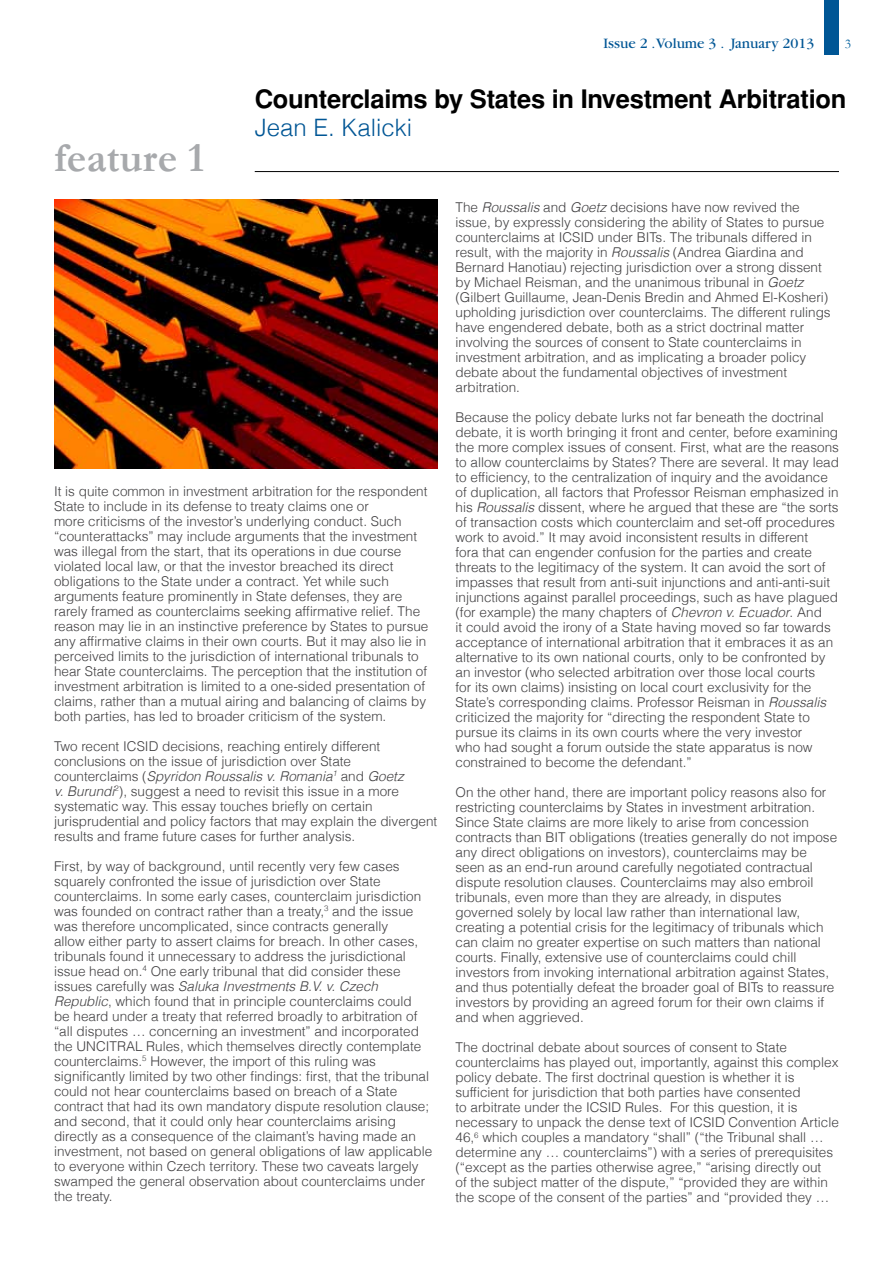
<style>
.page{position:relative;width:893px;height:1263px;background:#fff}
.page>*{position:absolute;margin:0;border:0;box-sizing:border-box;transform-origin:0 0}
.t1{font:700 42px "Garamond";color:#a7a9ac}
.t2{font:700 25.5px "Helvetica";letter-spacing:-.01em;color:#000}
.t3{font:300 24px "Helvetica";color:#005695}
.t4{font:15px "Garamond";color:#005695}
.t5{font:300 13.5px/15px "Helvetica";color:#414042}
.t6{font:13.5px "Garamond";color:#00609d}
.s1{font-style:italic}
</style>
<div class="page">
<div style="left:824px;top:0;width:14px;height:54px;background:#005695"></div>
<hr style="left:255px;top:171px;width:584px;height:1px;background:#000">
<img style="left:54px;top:200px;width:383px;height:269px">
<p class="t4" style="left:604px;top:35px;width:212px">Issue 2 .Volume 3 . January 2013</p>
<p class="t6" style="left:845px;top:36px;width:8px">3</p>
<h1 class="t1" style="left:54px;top:132px;width:152px">feature 1</h1>
<h2 class="t2" style="left:255px;top:84px;width:593px">Counterclaims by States in Investment Arbitration</h2>
<h3 class="t3" style="left:255px;top:113px;width:159px">Jean E. Kalicki</h3>
<p class="t5" style="left:54px;top:483px;width:376px">It is quite common in investment arbitration for the respondent State to include in its defense to treaty claims one or<br>more criticisms of the investor’s underlying conduct. Such “counterattacks” may include arguments that the investment was illegal from the start, that its operations in due course violated local law, or that the investor breached its direct obligations to the State under a contract. Yet while such arguments feature prominently in State defenses, they are rarely framed as counterclaims seeking affirmative relief. The reason may lie in an instinctive preference by States to pursue any affirmative claims in their own courts. But it may also lie in perceived limits to the jurisdiction of international tribunals to hear State counterclaims. The perception that the institution of investment arbitration is limited to a one-sided presentation of claims, rather than a mutual airing and balancing of claims by both parties, has led to broader criticism of the system.</p>
<p class="t5" style="left:54px;top:738px;width:385px">Two recent ICSID decisions, reaching entirely different conclusions on the issue of jurisdiction over State counterclaims (<span class="s1">Spyridon Roussalis v. Romania</span><sup>1</sup> and <span class="s1">Goetz<br>v. Burundi</span><sup>2</sup>), suggest a need to revisit this issue in a more systematic way. This essay touches briefly on certain jurisprudential and policy factors that may explain the divergent results and frame future cases for further analysis.</p>
<p class="t5" style="left:54px;top:858px;width:380px">First, by way of background, until recently very few cases squarely confronted the issue of jurisdiction over State counterclaims. In some early cases, counterclaim jurisdiction was founded on contract rather than a treaty,<sup>3</sup> and the issue was therefore uncomplicated, since contracts generally<br>allow either party to assert claims for breach. In other cases, tribunals found it unnecessary to address the jurisdictional issue head on.<sup>4</sup> One early tribunal that did consider these issues carefully was <span class="s1">Saluka Investments B.V. v. Czech Republic</span>, which found that in principle counterclaims could<br>be heard under a treaty that referred broadly to arbitration of “all disputes … concerning an investment” and incorporated the UNCITRAL Rules, which themselves directly contemplate counterclaims.<sup>5</sup> However, the import of this ruling was significantly limited by two other findings: first, that the tribunal could not hear counterclaims based on breach of a State contract that had its own mandatory dispute resolution clause; and second, that it could only hear counterclaims arising directly as a consequence of the claimant’s having made an investment, not based on general obligations of law applicable to everyone within Czech territory. These two caveats largely swamped the general observation about counterclaims under the treaty.</p>
<p class="t5" style="left:455px;top:200px;width:377px">The <span class="s1">Roussalis</span> and <span class="s1">Goetz</span> decisions have now revived the issue, by expressly considering the ability of States to pursue counterclaims at ICSID under BITs. The tribunals differed in result, with the majority in <span class="s1">Roussalis</span> (Andrea Giardina and Bernard Hanotiau) rejecting jurisdiction over a strong dissent by Michael Reisman, and the unanimous tribunal in <span class="s1">Goetz </span>(Gilbert Guillaume, Jean-Denis Bredin and Ahmed El-Kosheri) upholding jurisdiction over counterclaims. The different rulings have engendered debate, both as a strict doctrinal matter involving the sources of consent to State counterclaims in investment arbitration, and as implicating a broader policy debate about the fundamental objectives of investment arbitration.</p>
<p class="t5" style="left:455px;top:410px;width:385px">Because the policy debate lurks not far beneath the doctrinal debate, it is worth bringing it front and center, before examining the more complex issues of consent. First, what are the reasons to allow counterclaims by States? There are several. It may lead to efficiency, to the centralization of inquiry and the avoidance of duplication, all factors that Professor Reisman emphasized in his <span class="s1">Roussalis</span> dissent, where he argued that these are “the sorts of transaction costs which counterclaim and set-off procedures work to avoid.” It may avoid inconsistent results in different<br>fora that can engender confusion for the parties and create threats to the legitimacy of the system. It can avoid the sort of impasses that result from anti-suit injunctions and anti-anti-suit injunctions against parallel proceedings, such as have plagued (for example) the many chapters of <span class="s1">Chevron v. Ecuador</span>. And<br>it could avoid the irony of a State having moved so far towards acceptance of international arbitration that it embraces it as an alternative to its own national courts, only to be confronted by an investor (who selected arbitration over those local courts<br>for its own claims) insisting on local court exclusivity for the State’s corresponding claims. Professor Reisman in <span class="s1">Roussalis </span>criticized the majority for “directing the respondent State to pursue its claims in its own courts where the very investor<br>who had sought a forum outside the state apparatus is now constrained to become the defendant.”</p>
<p class="t5" style="left:455px;top:785px;width:383px">On the other hand, there are important policy reasons also for restricting counterclaims by States in investment arbitration.<br>Since State claims are more likely to arise from concession contracts than BIT obligations (treaties generally do not impose any direct obligations on investors), counterclaims may be seen as an end-run around carefully negotiated contractual dispute resolution clauses. Counterclaims may also embroil tribunals, even more than they are already, in disputes governed solely by local law rather than international law, creating a potential crisis for the legitimacy of tribunals which can claim no greater expertise on such matters than national courts. Finally, extensive use of counterclaims could chill investors from invoking international arbitration against States, and thus potentially defeat the broader goal of BITs to reassure investors by providing an agreed forum for their own claims if and when aggrieved.</p>
<p class="t5" style="left:455px;top:1040px;width:385px">The doctrinal debate about sources of consent to State counterclaims has played out, importantly, against this complex policy debate. The first doctrinal question is whether it is sufficient for jurisdiction that both parties have consented<br>to arbitrate under the ICSID Rules. For this question, it is necessary to unpack the dense text of ICSID Convention Article 46,<sup>6</sup> which couples a mandatory “shall” (“the Tribunal shall … determine any … counterclaims”) with a series of prerequisites (“except as the parties otherwise agree,” “arising directly out<br>of the subject matter of the dispute,” “provided they are within the scope of the consent of the parties” and “provided they …</p>
</div>
